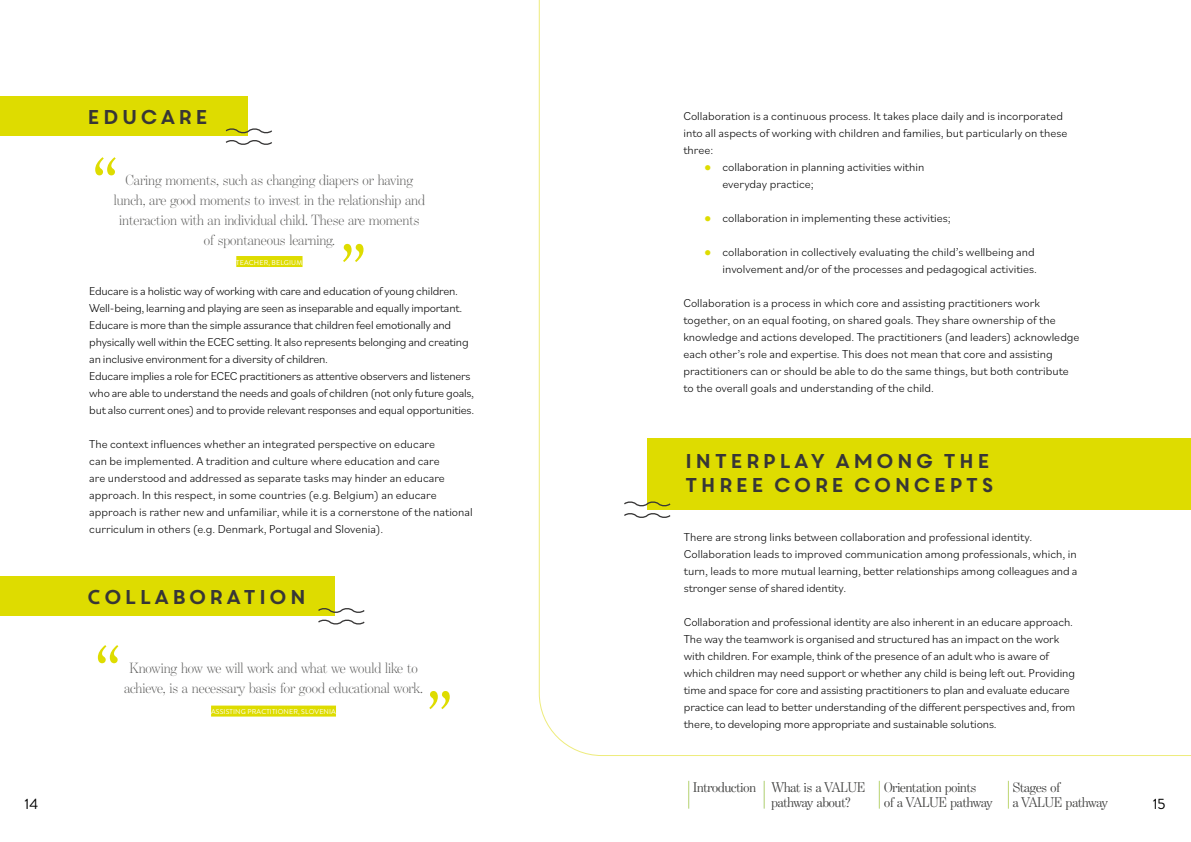
<style>
.page{position:relative;width:1191px;height:842px;background:#fff}
.page>*{position:absolute;margin:0;border:0;box-sizing:border-box;transform-origin:0 0}
.t1{font:65.2px "Benton Modern One";color:#dedc00}
.t2{font:20px/24px "Core Circus";color:#373636}
.t3{font:300 15px/20px "Benton Mod Disp";color:#575756;text-align:center}
.t4{font:15px "Brandon Grotesque";color:#000}
.t5{font:300 14.1px/15px "Benton Mod Disp";color:#575756}
.t6{font:300 12px/17px "Bilo";letter-spacing:-.005em;color:#000}
.t7{font:7px "Brandon Grotesque";letter-spacing:.02em;color:#fff}
.s1{color:#dedc00}
</style>
<div class="page">
<div style="left:0;top:96px;width:248px;height:40px;background:#dedc00"></div>
<div style="left:0;top:577px;width:334px;height:39px;background:#dedc00"></div>
<div style="left:236px;top:256px;width:66px;height:11px;background:#dedc00"></div>
<div style="left:211px;top:705px;width:125px;height:11px;background:#dedc00"></div>
<svg style="left:225px;top:128px;width:47px;height:17px"></svg>
<svg style="left:318px;top:606px;width:47px;height:19px"></svg>
<svg style="left:763px;top:781px;width:1px;height:27px"></svg>
<svg style="left:879px;top:781px;width:1px;height:27px"></svg>
<svg style="left:1008px;top:781px;width:1px;height:27px"></svg>
<svg style="left:688px;top:781px;width:1px;height:27px"></svg>
<svg style="left:538px;top:0;width:653px;height:756px"></svg>
<h2 class="t2" style="left:86px;top:104px;width:125px">EDUCARE</h2>
<h1 class="t1" style="left:92px;top:141px;width:28px">“</h1>
<p class="t3" style="left:114px;top:170px;width:313px">Caring moments, such as changing diapers or having lunch, are good moments to invest in the relationship and interaction with an individual child. These are moments of spontaneous learning.</p>
<h1 class="t1" style="left:366px;top:278px;width:28px;rotate:-180deg">“</h1>
<p class="t7" style="left:236px;top:257px;width:68px">TEACHER, BELGIUM</p>
<p class="t6" style="left:89px;top:282px;width:386px">Educare is a holistic way of working with care and education of young children.<br>Well-being, learning and playing are seen as inseparable and equally important.<br>Educare is more than the simple assurance that children feel emotionally and physically well within the ECEC setting. It also represents belonging and creating an inclusive environment for a diversity of children.<br>Educare implies a role for ECEC practitioners as attentive observers and listeners who are able to understand the needs and goals of children (not only future goals, but also current ones) and to provide relevant responses and equal opportunities.</p>
<p class="t6" style="left:89px;top:435px;width:385px">The context influences whether an integrated perspective on educare<br>can be implemented. A tradition and culture where education and care<br>are understood and addressed as separate tasks may hinder an educare approach. In this respect, in some countries (e.g. Belgium) an educare approach is rather new and unfamiliar, while it is a cornerstone of the national curriculum in others (e.g. Denmark, Portugal and Slovenia).</p>
<h2 class="t2" style="left:86px;top:584px;width:223px">COLLABORATION</h2>
<h1 class="t1" style="left:95px;top:629px;width:28px">“</h1>
<p class="t3" style="left:129px;top:658px;width:290px">Knowing how we will work and what we would like to</p>
<p class="t3" style="left:124px;top:678px;width:300px">achieve, is a necessary basis for good educational work.</p>
<h1 class="t1" style="left:453px;top:725px;width:28px;rotate:-180deg">“</h1>
<p class="t7" style="left:211px;top:707px;width:126px">ASSISTING PRACTITIONER, SLOVENIA</p>
<p class="t6" style="left:683px;top:107px;width:385px">Collaboration is a continuous process. It takes place daily and is incorporated into all aspects of working with children and families, but particularly on these three:</p>
<p class="t6" style="left:722px;top:158px;width:203px;text-indent:-18px"><span class="s1">●</span> collaboration in planning activities within everyday practice;</p>
<p class="t6" style="left:704px;top:209px;width:248px"><span class="s1">●</span> collaboration in implementing these activities;</p>
<p class="t6" style="left:704px;top:243px;width:334px;text-align:right"><span class="s1">●</span> collaboration in collectively evaluating the child’s wellbeing and involvement and/or of the processes and pedagogical activities.</p>
<p class="t6" style="left:683px;top:294px;width:397px">Collaboration is a process in which core and assisting practitioners work together, on an equal footing, on shared goals. They share ownership of the knowledge and actions developed. The practitioners (and leaders) acknowledge each other’s role and expertise. This does not mean that core and assisting practitioners can or should be able to do the same things, but both contribute to the overall goals and understanding of the child.</p>
<h2 class="t2" style="left:683px;top:448px;width:313px">INTERPLAY AMONG THE<br>THREE CORE CONCEPTS</h2>
<p class="t6" style="left:684px;top:528px;width:395px">There are strong links between collaboration and professional identity.<br>Collaboration leads to improved communication among professionals, which, in turn, leads to more mutual learning, better relationships among colleagues and a stronger sense of shared identity.</p>
<p class="t6" style="left:684px;top:613px;width:393px">Collaboration and professional identity are also inherent in an educare approach.<br>The way the teamwork is organised and structured has an impact on the work with children. For example, think of the presence of an adult who is aware of which children may need support or whether any child is being left out. Providing time and space for core and assisting practitioners to plan and evaluate educare practice can lead to better understanding of the different perspectives and, from there, to developing more appropriate and sustainable solutions.</p>
<p class="t5" style="left:771px;top:780px;width:96px">What is a VALUE pathway about?</p>
<p class="t5" style="left:884px;top:780px;width:110px">Orientation points<br>of a VALUE pathway</p>
<p class="t5" style="left:1012px;top:780px;width:97px">Stages of<br>a VALUE pathway</p>
<p class="t5" style="left:693px;top:780px;width:64px">Introduction</p>
<p class="t4" style="left:24px;top:793px;width:15px">14</p>
<p class="t4" style="left:1152px;top:793px;width:14px">15</p>
</div>
